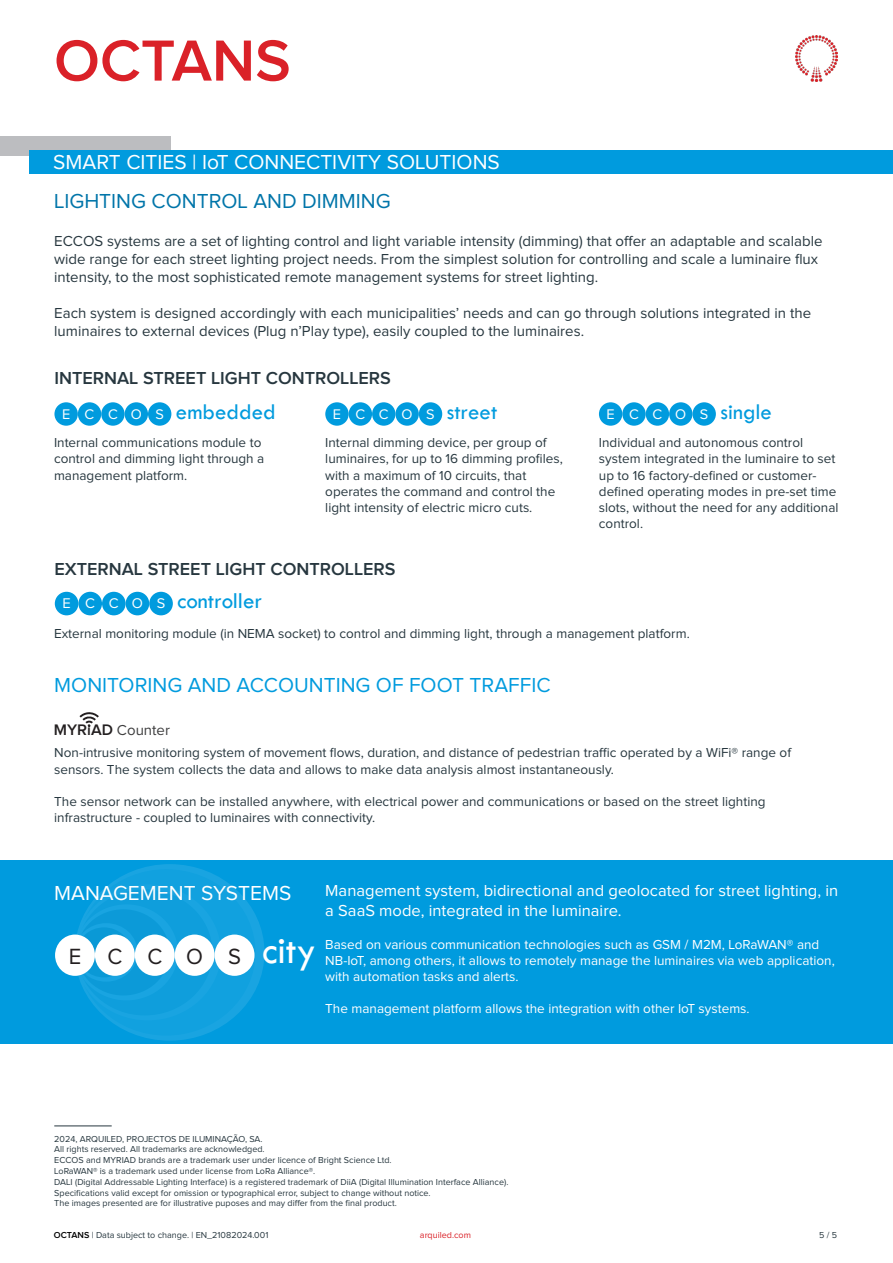
<style>
.page{position:relative;width:893px;height:1263px;background:#fff}
.page>*{position:absolute;margin:0;border:0;box-sizing:border-box;transform-origin:0 0}
.t1{font:600 60px "Proxima Nova";color:#da2128}
.t2{font:23.1px "Tw Cen";color:#009bde}
.t3{font:22.95px "Tw Cen";color:#009bde}
.t4{font:22.8px "Proxima Nova";color:#231f20}
.t5{font:21px "Proxima Nova";color:#fff}
.t6{font:21px "Proxima Nova";color:#009bde}
.t7{font:21px "Proxima Nova";color:#0075a9}
.t8{font:600 18px "Proxima Nova";color:#27373f}
.t9{font:16.5px/19.8px "Proxima Nova";color:#fff}
.t10{font:15px/18px "Proxima Nova";color:#27373f}
.t11{font:15px "Proxima Nova";color:#3e3e3f}
.t12{font:13.5px/16.2px "Proxima Nova";color:#27373f}
.t13{font:13.5px/16.2px "Proxima Nova";color:#fff}
.t14{font:9px/10.8px "Proxima Nova";color:#27373f}
.t15{font:9px "Proxima Nova";color:#da2128}
.s1{font-family:"Proxima Nova";font-size:14.4px;color:#fff}
.s2{font-family:"Proxima Nova";font-size:14.55px;color:#fff}
.s3{font-weight:600;font-size:15.9px;color:#231f20}
.s4{font-family:"Tw Cen";font-size:40.5px;color:#fff}
.s5{font-weight:600;color:#000}
</style>
<div class="page">
<div style="left:0;top:860px;width:893px;height:183px;background:#009bde"></div>
<div style="left:75px;top:864px;width:189px;height:177px;background:#19a4e1;border-radius:50%"></div>
<div style="left:77px;top:869px;width:179px;height:166px;background:#11a1df;border-radius:50%"></div>
<div style="left:75px;top:884px;width:146px;height:136px;background:#19a4e1;border-radius:50%"></div>
<div style="left:77px;top:889px;width:136px;height:126px;background:#0f9edc;border-radius:50%"></div>
<div style="left:75px;top:904px;width:103px;height:96px;background:#19a4e1;border-radius:50%"></div>
<div style="left:77px;top:909px;width:93px;height:86px;background:#0c9ad8;border-radius:50%"></div>
<div style="left:75px;top:923px;width:63px;height:59px;background:#19a4e1;border-radius:50%"></div>
<svg style="left:77px;top:927px;width:54px;height:50px"></svg>
<svg style="left:79px;top:712px;width:20px;height:15px"></svg>
<div style="left:55px;top:934px;width:40px;height:42px;background:#fff;border-radius:50%"></div>
<div style="left:95px;top:934px;width:40px;height:42px;background:#fff;border-radius:50%"></div>
<div style="left:135px;top:934px;width:40px;height:42px;background:#fff;border-radius:50%"></div>
<div style="left:175px;top:934px;width:40px;height:42px;background:#fff;border-radius:50%"></div>
<div style="left:215px;top:934px;width:40px;height:42px;background:#fff;border-radius:50%"></div>
<div style="left:54px;top:402px;width:24px;height:24px;background:#009bde;border-radius:50%"></div>
<div style="left:78px;top:402px;width:23px;height:24px;background:#009bde;border-radius:50%"></div>
<div style="left:101px;top:402px;width:24px;height:24px;background:#009bde;border-radius:50%"></div>
<div style="left:125px;top:402px;width:23px;height:24px;background:#009bde;border-radius:50%"></div>
<div style="left:148px;top:402px;width:23px;height:24px;background:#009bde;border-radius:50%"></div>
<div style="left:55px;top:592px;width:23px;height:23px;background:#009bde;border-radius:50%"></div>
<div style="left:78px;top:592px;width:24px;height:23px;background:#009bde;border-radius:50%"></div>
<div style="left:102px;top:592px;width:24px;height:23px;background:#009bde;border-radius:50%"></div>
<div style="left:126px;top:592px;width:23px;height:23px;background:#009bde;border-radius:50%"></div>
<div style="left:149px;top:592px;width:24px;height:23px;background:#009bde;border-radius:50%"></div>
<div style="left:599px;top:402px;width:23px;height:24px;background:#009bde;border-radius:50%"></div>
<div style="left:622px;top:402px;width:24px;height:24px;background:#009bde;border-radius:50%"></div>
<div style="left:646px;top:402px;width:23px;height:24px;background:#009bde;border-radius:50%"></div>
<div style="left:669px;top:402px;width:23px;height:24px;background:#009bde;border-radius:50%"></div>
<div style="left:692px;top:402px;width:24px;height:24px;background:#009bde;border-radius:50%"></div>
<div style="left:325px;top:402px;width:24px;height:24px;background:#009bde;border-radius:50%"></div>
<div style="left:349px;top:402px;width:23px;height:24px;background:#009bde;border-radius:50%"></div>
<div style="left:372px;top:402px;width:23px;height:24px;background:#009bde;border-radius:50%"></div>
<div style="left:395px;top:402px;width:24px;height:24px;background:#009bde;border-radius:50%"></div>
<div style="left:419px;top:402px;width:23px;height:24px;background:#009bde;border-radius:50%"></div>
<div style="left:0;top:136px;width:170px;height:19px;background:#bcbdc0"></div>
<div style="left:29px;top:150px;width:864px;height:23px;background:#009bde"></div>
<hr style="left:54px;top:1126px;width:58px;height:1px;background:#27373f">
<img style="left:796px;top:36px;width:41px;height:45px">
<h1 class="t1" style="left:54px;top:33px;width:238px">OCTANS</h1>
<h3 class="t5" style="left:53px;top:152px;width:448px">SMART CITIES | IoT CONNECTIVITY SOLUTIONS</h3>
<h3 class="t7" style="left:54px;top:192px;width:338px">LIGHTING CONTROL AND DIMMING</h3>
<p class="t10" style="left:54px;top:233px;width:770px">ECCOS systems are a set of lighting control and light variable intensity (dimming) that offer an adaptable and scalable wide range for each street lighting project needs. From the simplest solution for controlling and scale a luminaire fl ux intensity, to the most sophisticated remote management systems for street lighting.</p>
<p class="t10" style="left:54px;top:305px;width:758px">Each system is designed accordingly with each municipalities’ needs and can go through solutions integrated in the luminaires to external devices (Plug n’Play type), easily coupled to the luminaires.</p>
<h3 class="t8" style="left:54px;top:369px;width:338px">INTERNAL STREET LIGHT CONTROLLERS</h3>
<h3 class="t3" style="left:62px;top:398px;width:215px"><span class="s1">E C C O S</span> embedded</h3>
<p class="t12" style="left:54px;top:435px;width:212px">Internal communications module to control and dimming light through a management platform.</p>
<h3 class="t3" style="left:333px;top:398px;width:166px"><span class="s1">E C C O S</span> street</h3>
<h3 class="t3" style="left:606px;top:398px;width:167px"><span class="s1">E C C O S</span> single</h3>
<p class="t12" style="left:325px;top:435px;width:239px">Internal dimming device, per group of luminaires, for up to 16 dimming profiles, with a maximum of 10 circuits, that operates the command and control the light intensity of electric micro cuts.</p>
<p class="t12" style="left:599px;top:435px;width:241px">Individual and autonomous control system integrated in the luminaire to set up to 16 factory-defined or customer&shy;defined operating modes in pre-set time slots, without the need for any additional control.</p>
<h3 class="t8" style="left:54px;top:560px;width:343px">EXTERNAL STREET LIGHT CONTROLLERS</h3>
<h2 class="t2" style="left:62px;top:587px;width:201px"><span class="s2">E C C O S</span> controller</h2>
<p class="t12" style="left:54px;top:625px;width:637px">External monitoring module (in NEMA socket) to control and dimming light, through a management platform.</p>
<h3 class="t6" style="left:54px;top:676px;width:498px">MONITORING AND ACCOUNTING OF FOOT TRAFFIC</h3>
<p class="t11" style="left:54px;top:723px;width:118px"><span class="s3">MYRiAD</span> Counter</p>
<p class="t12" style="left:54px;top:745px;width:738px">Non-intrusive monitoring system of movement flows, duration, and distance of pedestrian traffic operated by a WiFi® range of sensors. The system collects the data and allows to make data analysis almost instantaneously.</p>
<p class="t12" style="left:54px;top:794px;width:713px">The sensor network can be installed anywhere, with electrical power and communications or based on the street lighting infrastructure - coupled to luminaires with connectivity.</p>
<h3 class="t5" style="left:54px;top:883px;width:239px">MANAGEMENT SYSTEMS</h3>
<h3 class="t4" style="left:69px;top:946px;width:249px">E CCOS<span class="s4">city</span></h3>
<p class="t9" style="left:325px;top:882px;width:514px">Management system, bidirectional and geolocated for street lighting, in a SaaS mode, integrated in the luminaire.</p>
<p class="t13" style="left:325px;top:937px;width:511px">Based on various communication technologies such as GSM / M2M, LoRaWAN® and<br>NB-IoT, among others, it allows to remotely manage the luminaires via web application, with automation tasks and alerts.</p>
<p class="t13" style="left:325px;top:1001px;width:426px">The management platform allows the integration with other IoT systems.</p>
<p class="t14" style="left:54px;top:1133px;width:456px">2024, ARQUILED, PROJECTOS DE ILUMINAÇÃO, SA.<br>All rights reserved. All trademarks are acknowledged.<br>ECCOS and MYRIAD brands are a trademark user under licence of Bright Science Ltd.<br>LoRaWAN® is a trademark used under license from LoRa Alliance®.<br>DALI (Digital Addressable Lighting Interface) is a registered trademark of DiiA (Digital Illumination Interface Alliance).<br>Specifications valid except for omission or typographical error, subject to change without notice.<br>The images presented are for illustrative puposes and may differ from the final product.</p>
<p class="t14" style="left:54px;top:1230px;width:216px"><span class="s5">OCTANS</span> | Data subject to change. | EN_21082024.001</p>
<p class="t15" style="left:420px;top:1230px;width:53px">arquiled.com</p>
<p class="t14" style="left:819px;top:1230px;width:19px">5 / 5</p>
</div>
